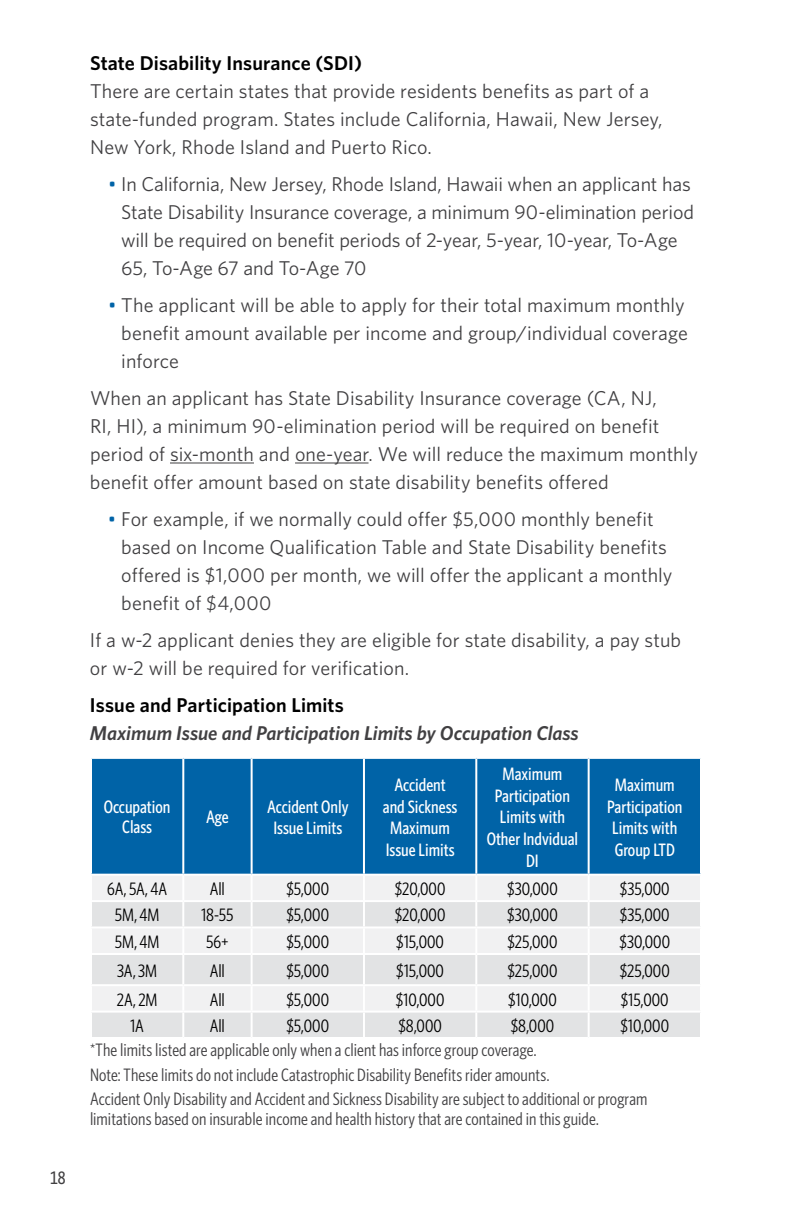
<style>
.page{position:relative;width:792px;height:1224px;background:#fff}
.page>*{position:absolute;margin:0;border:0;box-sizing:border-box;transform-origin:0 0}
.t1{font:20px/28px "Whitney";color:#414042}
.t2{font:600 20px "Whitney";letter-spacing:.005em;color:#000}
.t3{font:italic 600 20px "Whitney";color:#414042}
.t4{font:18px/24.6px "Whitney Condensed";letter-spacing:.005em;color:#414042}
.t5{font:18px "Whitney Condensed";letter-spacing:-.01em;color:#000}
.t6{font:500 18px/21.6px "Whitney Condensed";color:#fff;text-align:center}
.t7{font:500 18px "Whitney Condensed";color:#414042}
.s1{color:#0063a7}
</style>
<div class="page">
<hr style="left:170px;top:462px;width:84px;height:1px;background:#414042">
<hr style="left:295px;top:462px;width:74px;height:1px;background:#414042">
<div style="left:92px;top:759px;width:608px;height:115px;background:#0063a7"></div>
<div style="left:92px;top:876px;width:608px;height:24px;background:#f1f1f2"></div>
<svg style="left:92px;top:902px;width:608px;height:135px;fill:#e2e3e4"></svg>
<hr style="left:182px;top:759px;width:2px;height:115px;background:#fff">
<hr style="left:251px;top:759px;width:2px;height:115px;background:#fff">
<hr style="left:363px;top:759px;width:2px;height:115px;background:#fff">
<hr style="left:475px;top:759px;width:2px;height:115px;background:#fff">
<hr style="left:588px;top:759px;width:2px;height:115px;background:#fff">
<hr style="left:182px;top:876px;width:2px;height:24px;background:#fff">
<hr style="left:251px;top:876px;width:2px;height:24px;background:#fff">
<hr style="left:363px;top:876px;width:2px;height:24px;background:#fff">
<hr style="left:475px;top:876px;width:2px;height:24px;background:#fff">
<hr style="left:588px;top:876px;width:2px;height:24px;background:#fff">
<hr style="left:182px;top:902px;width:2px;height:24px;background:#fff">
<hr style="left:251px;top:902px;width:2px;height:24px;background:#fff">
<hr style="left:363px;top:902px;width:2px;height:24px;background:#fff">
<hr style="left:475px;top:902px;width:2px;height:24px;background:#fff">
<hr style="left:588px;top:902px;width:2px;height:24px;background:#fff">
<hr style="left:90px;top:926px;width:93px;height:2px;background:#fff">
<hr style="left:183px;top:926px;width:69px;height:2px;background:#fff">
<hr style="left:182px;top:928px;width:2px;height:25px;background:#fff">
<hr style="left:252px;top:926px;width:112px;height:2px;background:#fff">
<hr style="left:251px;top:928px;width:2px;height:25px;background:#fff">
<hr style="left:364px;top:926px;width:112px;height:2px;background:#fff">
<hr style="left:363px;top:928px;width:2px;height:25px;background:#fff">
<hr style="left:476px;top:926px;width:113px;height:2px;background:#fff">
<hr style="left:475px;top:928px;width:2px;height:25px;background:#fff">
<hr style="left:589px;top:926px;width:113px;height:2px;background:#fff">
<hr style="left:588px;top:928px;width:2px;height:25px;background:#fff">
<hr style="left:90px;top:953px;width:93px;height:2px;background:#fff">
<hr style="left:183px;top:953px;width:69px;height:2px;background:#fff">
<hr style="left:182px;top:955px;width:2px;height:29px;background:#fff">
<hr style="left:252px;top:953px;width:112px;height:2px;background:#fff">
<hr style="left:251px;top:955px;width:2px;height:29px;background:#fff">
<hr style="left:364px;top:953px;width:112px;height:2px;background:#fff">
<hr style="left:363px;top:955px;width:2px;height:29px;background:#fff">
<hr style="left:476px;top:953px;width:113px;height:2px;background:#fff">
<hr style="left:475px;top:955px;width:2px;height:29px;background:#fff">
<hr style="left:589px;top:953px;width:113px;height:2px;background:#fff">
<hr style="left:588px;top:955px;width:2px;height:29px;background:#fff">
<hr style="left:90px;top:984px;width:93px;height:2px;background:#fff">
<hr style="left:183px;top:984px;width:69px;height:2px;background:#fff">
<hr style="left:182px;top:986px;width:2px;height:25px;background:#fff">
<hr style="left:252px;top:984px;width:112px;height:2px;background:#fff">
<hr style="left:251px;top:986px;width:2px;height:25px;background:#fff">
<hr style="left:364px;top:984px;width:112px;height:2px;background:#fff">
<hr style="left:363px;top:986px;width:2px;height:25px;background:#fff">
<hr style="left:476px;top:984px;width:113px;height:2px;background:#fff">
<hr style="left:475px;top:986px;width:2px;height:25px;background:#fff">
<hr style="left:589px;top:984px;width:113px;height:2px;background:#fff">
<hr style="left:588px;top:986px;width:2px;height:25px;background:#fff">
<hr style="left:90px;top:1011px;width:93px;height:2px;background:#fff">
<hr style="left:183px;top:1011px;width:69px;height:2px;background:#fff">
<hr style="left:182px;top:1013px;width:2px;height:24px;background:#fff">
<hr style="left:252px;top:1011px;width:112px;height:2px;background:#fff">
<hr style="left:251px;top:1013px;width:2px;height:24px;background:#fff">
<hr style="left:364px;top:1011px;width:112px;height:2px;background:#fff">
<hr style="left:363px;top:1013px;width:2px;height:24px;background:#fff">
<hr style="left:476px;top:1011px;width:113px;height:2px;background:#fff">
<hr style="left:475px;top:1013px;width:2px;height:24px;background:#fff">
<hr style="left:589px;top:1011px;width:113px;height:2px;background:#fff">
<hr style="left:588px;top:1013px;width:2px;height:24px;background:#fff">
<p class="t7" style="left:50px;top:1167px;width:17px">18</p>
<p class="t2" style="left:90px;top:50px;width:273px">State Disability Insurance (SDI)</p>
<p class="t1" style="left:90px;top:77px;width:574px">There are certain states that provide residents benefits as part of a state-funded program. States include California, Hawaii, New Jersey,<br>New York, Rhode Island and Puerto Rico.</p>
<p class="t1" style="left:121px;top:170px;width:574px;text-indent:-13px"><span class="s1">•</span> In California, New Jersey, Rhode Island, Hawaii when an applicant has State Disability Insurance coverage, a minimum 90-elimination period will be required on benefit periods of 2-year, 5-year, 10-year, To-Age 65, To-Age 67 and To-Age 70</p>
<p class="t1" style="left:121px;top:291px;width:568px;text-indent:-13px"><span class="s1">•</span> The applicant will be able to apply for their total maximum monthly benefit amount available per income and group/individual coverage inforce</p>
<p class="t1" style="left:90px;top:384px;width:609px">When an applicant has State Disability Insurance coverage (CA, NJ,<br>RI, HI), a minimum 90-elimination period will be required on benefit period of six-month and one-year. We will reduce the maximum monthly benefit offer amount based on state disability benefits offered</p>
<p class="t1" style="left:121px;top:505px;width:553px;text-indent:-13px"><span class="s1">•</span> For example, if we normally could offer $5,000 monthly benefit based on Income Qualification Table and State Disability benefits offered is $1,000 per month, we will offer the applicant a monthly benefit of $4,000</p>
<p class="t1" style="left:90px;top:626px;width:593px">If a w-2 applicant denies they are eligible for state disability, a pay stub or w-2 will be required for verification.</p>
<p class="t2" style="left:90px;top:692px;width:255px">Issue and Participation Limits</p>
<p class="t3" style="left:90px;top:720px;width:490px">Maximum Issue and Participation Limits by Occupation Class</p>
<p class="t6" style="left:104px;top:796px;width:68px;line-height:20px">Occupation<br>Class</p>
<p class="t6" style="left:206px;top:806px;width:24px">Age</p>
<p class="t6" style="left:267px;top:795px;width:83px">Accident Only<br>Issue Limits</p>
<p class="t6" style="left:383px;top:773px;width:76px">Accident and Sickness<br>Maximum<br>Issue Limits</p>
<p class="t6" style="left:487px;top:762px;width:93px">Maximum<br>Participation<br>Limits with<br>Other Indvidual<br>DI</p>
<p class="t6" style="left:607px;top:773px;width:77px">Maximum<br>Participation<br>Limits with<br>Group LTD</p>
<p class="t5" style="left:107px;top:878px;width:61px">6A, 5A, 4A</p>
<p class="t5" style="left:210px;top:878px;width:17px">All</p>
<p class="t5" style="left:286px;top:878px;width:44px">$5,000</p>
<p class="t5" style="left:395px;top:878px;width:52px">$20,000</p>
<p class="t5" style="left:507px;top:878px;width:52px">$30,000</p>
<p class="t5" style="left:620px;top:878px;width:51px">$35,000</p>
<p class="t5" style="left:115px;top:904px;width:46px">5M, 4M</p>
<p class="t5" style="left:201px;top:904px;width:34px">18-55</p>
<p class="t5" style="left:286px;top:904px;width:44px">$5,000</p>
<p class="t5" style="left:395px;top:904px;width:52px">$20,000</p>
<p class="t5" style="left:507px;top:904px;width:52px">$30,000</p>
<p class="t5" style="left:620px;top:904px;width:51px">$35,000</p>
<p class="t5" style="left:115px;top:931px;width:46px">5M, 4M</p>
<p class="t5" style="left:206px;top:931px;width:24px">56+</p>
<p class="t5" style="left:286px;top:931px;width:44px">$5,000</p>
<p class="t5" style="left:396px;top:931px;width:49px">$15,000</p>
<p class="t5" style="left:507px;top:931px;width:51px">$25,000</p>
<p class="t5" style="left:619px;top:931px;width:52px">$30,000</p>
<p class="t5" style="left:117px;top:959px;width:42px">3A, 3M</p>
<p class="t5" style="left:210px;top:959px;width:17px">All</p>
<p class="t5" style="left:286px;top:959px;width:44px">$5,000</p>
<p class="t5" style="left:396px;top:959px;width:49px">$15,000</p>
<p class="t5" style="left:507px;top:959px;width:51px">$25,000</p>
<p class="t5" style="left:620px;top:959px;width:51px">$25,000</p>
<p class="t5" style="left:117px;top:988px;width:42px">2A, 2M</p>
<p class="t5" style="left:210px;top:988px;width:17px">All</p>
<p class="t5" style="left:286px;top:988px;width:44px">$5,000</p>
<p class="t5" style="left:396px;top:988px;width:50px">$10,000</p>
<p class="t5" style="left:508px;top:988px;width:50px">$10,000</p>
<p class="t5" style="left:621px;top:988px;width:49px">$15,000</p>
<p class="t5" style="left:130px;top:1015px;width:15px">1A</p>
<p class="t5" style="left:210px;top:1015px;width:17px">All</p>
<p class="t5" style="left:286px;top:1015px;width:44px">$5,000</p>
<p class="t5" style="left:398px;top:1015px;width:45px">$8,000</p>
<p class="t5" style="left:511px;top:1015px;width:45px">$8,000</p>
<p class="t5" style="left:620px;top:1015px;width:50px">$10,000</p>
<p class="t4" style="left:90px;top:1037px;width:559px">*The limits listed are applicable only when a client has inforce group coverage.<br>Note: These limits do not include Catastrophic Disability Benefits rider amounts.<br>Accident Only Disability and Accident and Sickness Disability are subject to additional or program</p>
<p class="t4" style="left:90px;top:1106px;width:510px">limitations based on insurable income and health history that are contained in this guide.</p>
</div>
